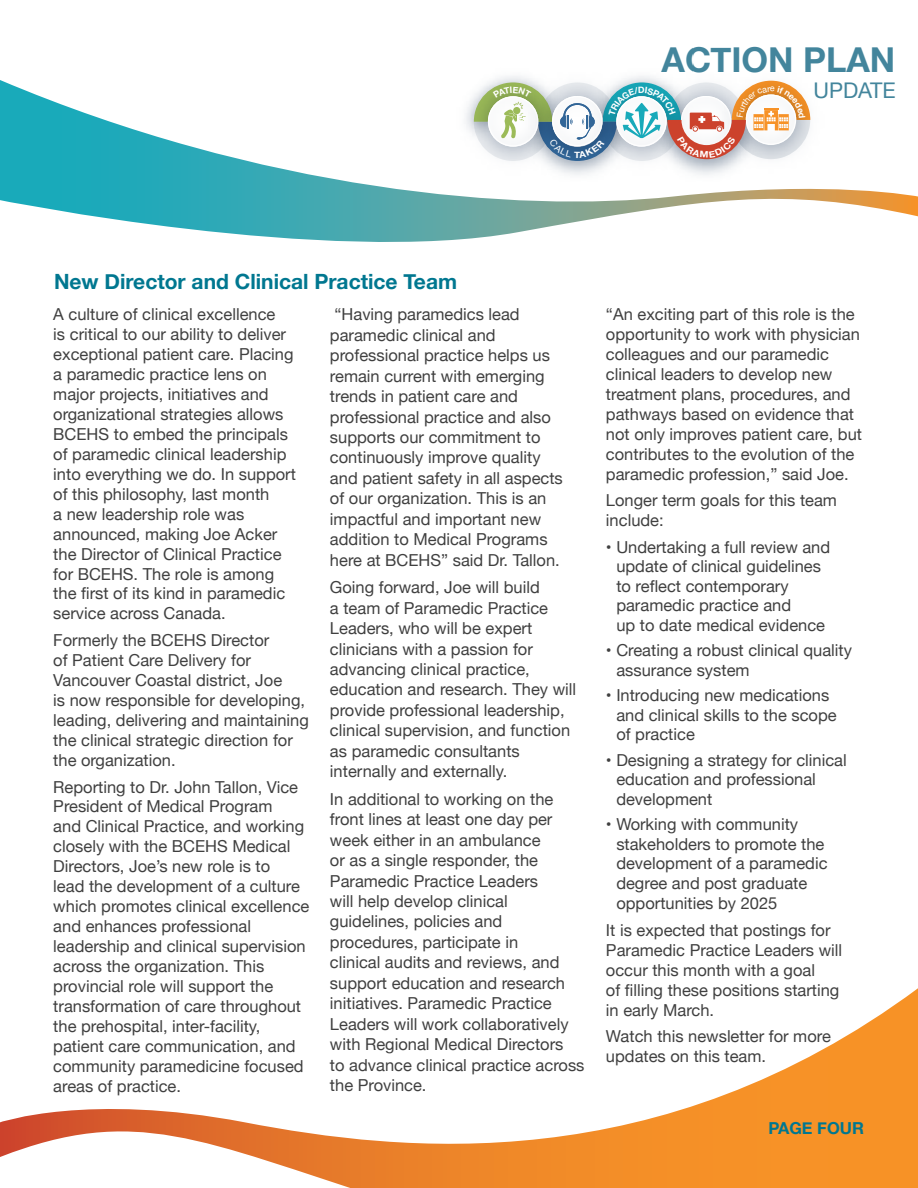
<style>
.page{position:relative;width:918px;height:1188px;background:#fff}
.page>*{position:absolute;margin:0;border:0;box-sizing:border-box;transform-origin:0 0}
.t1{font:700 34.35px "Helvetica Neue";color:#43859c}
.t2{font:21.6px "Helvetica Neue";color:#43859c}
.t3{font:700 21px "Helvetica Neue";color:#007790}
.t4{font:16.5px/20px "Helvetica Neue";color:#404040}
.t5{font:700 16.5px "Helvetica Neue";color:#007790}
</style>
<div class="page">
<svg style="left:0;top:80px;width:918px;height:162px"></svg>
<svg style="left:0;top:988px;width:918px;height:200px"></svg>
<svg style="left:474px;top:81px;width:336px;height:80px"></svg>
<h1 class="t1" style="left:662px;top:33px;width:235px">ACTION PLAN</h1>
<h2 class="t2" style="left:814px;top:75px;width:84px">UPDATE</h2>
<p class="t3" style="left:54px;top:265px;width:405px">New Director and Clinical Practice Team</p>
<p class="t4" style="left:53px;top:305px;width:244px">A culture of clinical excellence<br>is critical to our ability to deliver exceptional patient care. Placing a paramedic practice lens on major projects, initiatives and organizational strategies allows<br>BCEHS to embed the principals of paramedic clinical leadership into everything we do. In support of this philosophy, last month<br>a new leadership role was announced, making Joe Acker the Director of Clinical Practice for BCEHS. The role is among the first of its kind in paramedic service across Canada.</p>
<p class="t4" style="left:53px;top:631px;width:257px">Formerly the BCEHS Director<br>of Patient Care Delivery for<br>Vancouver Coastal district, Joe<br>is now responsible for developing, leading, delivering and maintaining the clinical strategic direction for the organization.</p>
<p class="t4" style="left:53px;top:778px;width:258px">Reporting to Dr. John Tallon, Vice<br>President of Medical Program<br>and Clinical Practice, and working closely with the BCEHS Medical<br>Directors, Joe’s new role is to<br>lead the development of a culture which promotes clinical excellence and enhances professional leadership and clinical supervision across the organization. This provincial role will support the transformation of care throughout the prehospital, inter-facility, patient care communication, and community paramedicine focused areas of practice.</p>
<p class="t4" style="left:330px;top:305px;width:234px;line-height:20.5px">“Having paramedics lead paramedic clinical and professional practice helps us remain current with emerging trends in patient care and professional practice and also supports our commitment to continuously improve quality and patient safety in all aspects of our organization. This is an impactful and important new addition to Medical Programs here at BCEHS” said Dr. Tallon.</p>
<p class="t4" style="left:330px;top:578px;width:248px;line-height:20.5px">Going forward, Joe will build<br>a team of Paramedic Practice<br>Leaders, who will be expert clinicians with a passion for advancing clinical practice, education and research. They will provide professional leadership, clinical supervision, and function as paramedic consultants internally and externally.</p>
<p class="t4" style="left:330px;top:789px;width:256px;line-height:20.5px">In additional to working on the front lines at least one day per week either in an ambulance<br>or as a single responder, the<br>Paramedic Practice Leaders<br>will help develop clinical guidelines, policies and procedures, participate in<br>clinical audits and reviews, and support education and research initiatives. Paramedic Practice<br>Leaders will work collaboratively with Regional Medical Directors<br>to advance clinical practice across the Province.</p>
<p class="t4" style="left:606px;top:305px;width:258px">“An exciting part of this role is the opportunity to work with physician colleagues and our paramedic clinical leaders to develop new treatment plans, procedures, and pathways based on evidence that not only improves patient care, but contributes to the evolution of the paramedic profession,” said Joe.</p>
<p class="t4" style="left:606px;top:492px;width:233px">Longer term goals for this team include:</p>
<p class="t4" style="left:616px;top:538px;width:215px;line-height:19.5px;text-indent:-10px">• Undertaking a full review and update of clinical guidelines to reflect contemporary paramedic practice and<br>up to date medical evidence</p>
<p class="t4" style="left:616px;top:642px;width:237px;line-height:19.5px;text-indent:-10px">• Creating a robust clinical quality assurance system</p>
<p class="t4" style="left:616px;top:687px;width:222px;line-height:19.5px;text-indent:-10px">• Introducing new medications and clinical skills to the scope of practice</p>
<p class="t4" style="left:616px;top:751px;width:232px;line-height:19.5px;text-indent:-10px">• Designing a strategy for clinical education and professional development</p>
<p class="t4" style="left:616px;top:815px;width:213px;text-indent:-10px">• Working with community stakeholders to promote the development of a paramedic degree and post graduate opportunities by 2025</p>
<p class="t4" style="left:606px;top:921px;width:238px">It is expected that postings for<br>Paramedic Practice Leaders will occur this month with a goal<br>of filling these positions starting in early March.</p>
<p class="t4" style="left:606px;top:1027px;width:226px">Watch this newsletter for more updates on this team.</p>
<p class="t5" style="left:768px;top:1115px;width:97px">PAGE FOUR</p>
</div>
